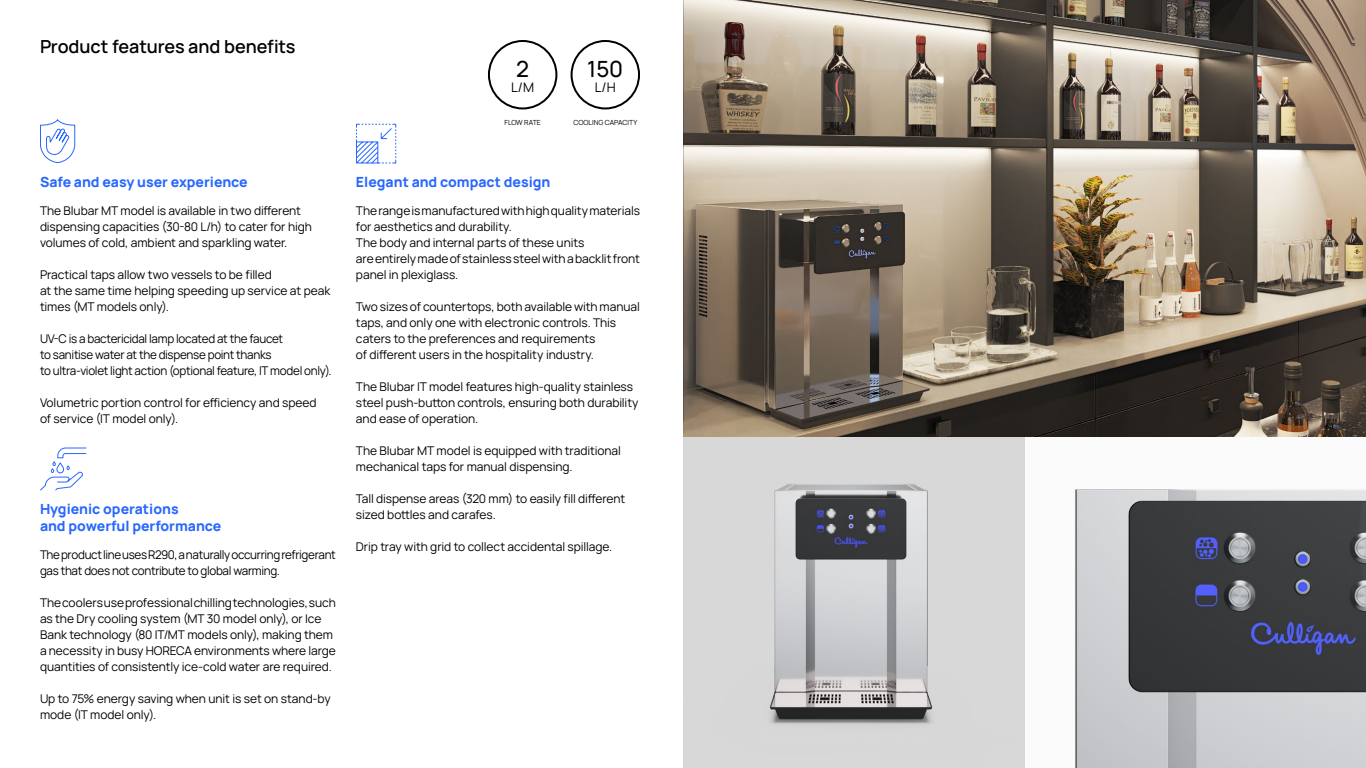
<style>
.page{position:relative;width:1366px;height:768px;background:#fff}
.page>*{position:absolute;margin:0;border:0;box-sizing:border-box;transform-origin:0 0}
.t1{font:500 22.3px "Manrope";color:#000}
.t2{font:600 18px "Manrope";letter-spacing:-.005em;color:#000}
.t3{font:800 14px/16.8px "Manrope";color:#2968fe}
.t4{font:13.1px "Manrope";color:#000}
.t5{font:12px/16px "Manrope";letter-spacing:-.005em;color:#000}
.t6{font:12px/16px "Manrope";letter-spacing:-.025em;color:#000}
.t7{font:7px "Manrope";color:#000}
</style>
<div class="page">
<svg style="left:40px;top:447px;width:47px;height:44px"></svg>
<div style="left:571px;top:40px;width:69px;height:69px;border:2px solid #000;border-radius:50%"></div>
<div style="left:488px;top:40px;width:69px;height:69px;border:2px solid #000;border-radius:50%"></div>
<img style="left:1075px;top:489px;width:291px;height:279px">
<img style="left:684px;top:0;width:682px;height:437px">
<img style="left:683px;top:436px;width:342px;height:332px">
<svg style="left:356px;top:123px;width:41px;height:41px"></svg>
<svg style="left:40px;top:119px;width:36px;height:44px"></svg>
<h2 class="t2" style="left:40px;top:34px;width:257px">Product features and benefits</h2>
<h1 class="t1" style="left:516px;top:53px;width:14px">2</h1>
<p class="t4" style="left:511px;top:78px;width:24px">L/M</p>
<p class="t7" style="left:505px;top:118px;width:38px">FLOW RATE</p>
<h1 class="t1" style="left:587px;top:53px;width:37px">150</h1>
<p class="t4" style="left:595px;top:78px;width:22px">L/H</p>
<p class="t7" style="left:574px;top:118px;width:65px">COOLING CAPACITY</p>
<p class="t3" style="left:40px;top:173px;width:209px">Safe and easy user experience</p>
<p class="t3" style="left:356px;top:173px;width:196px">Elegant and compact design</p>
<p class="t5" style="left:40px;top:202px;width:273px">The Blubar MT model is available in two different dispensing capacities (30-80 L/h) to cater for high volumes of cold, ambient and sparkling water.</p>
<p class="t5" style="left:40px;top:266px;width:292px">Practical taps allow two vessels to be filled<br>at the same time helping speeding up service at peak times (MT models only).</p>
<p class="t6" style="left:40px;top:330px;width:293px">UV-C is a bactericidal lamp located at the faucet<br>to sanitise water at the dispense point thanks<br>to ultra-violet light action (optional feature, IT model only).</p>
<p class="t5" style="left:40px;top:394px;width:278px">Volumetric portion control for efficiency and speed of service (IT model only).</p>
<p class="t5" style="left:356px;top:202px;width:285px">The range is manufactured with high quality materials for aesthetics and durability.<br>The body and internal parts of these units<br>are entirely made of stainless steel with a backlit front panel in plexiglass.</p>
<p class="t5" style="left:356px;top:298px;width:285px">Two sizes of countertops, both available with manual taps, and only one with electronic controls. This caters to the preferences and requirements<br>of different users in the hospitality industry.</p>
<p class="t5" style="left:356px;top:378px;width:284px">The Blubar IT model features high-quality stainless steel push-button controls, ensuring both durability and ease of operation.</p>
<p class="t5" style="left:356px;top:442px;width:266px">The Blubar MT model is equipped with traditional mechanical taps for manual dispensing.</p>
<p class="t5" style="left:356px;top:490px;width:271px">Tall dispense areas (320 mm) to easily fill different sized bottles and carafes.</p>
<p class="t5" style="left:356px;top:538px;width:258px">Drip tray with grid to collect accidental spillage.</p>
<p class="t3" style="left:40px;top:500px;width:183px">Hygienic operations<br>and powerful performance</p>
<p class="t6" style="left:40px;top:546px;width:297px">The product line uses R290, a naturally occurring refrigerant gas that does not contribute to global warming.</p>
<p class="t5" style="left:40px;top:594px;width:297px">The coolers use professional chilling technologies, such as the Dry cooling system (MT 30 model only), or Ice Bank technology (80 IT/MT models only), making them a necessity in busy HORECA environments where large quantities of consistently ice-cold water are required.</p>
<p class="t5" style="left:40px;top:690px;width:292px">Up to 75% energy saving when unit is set on stand-by mode (IT model only).</p>
</div>
